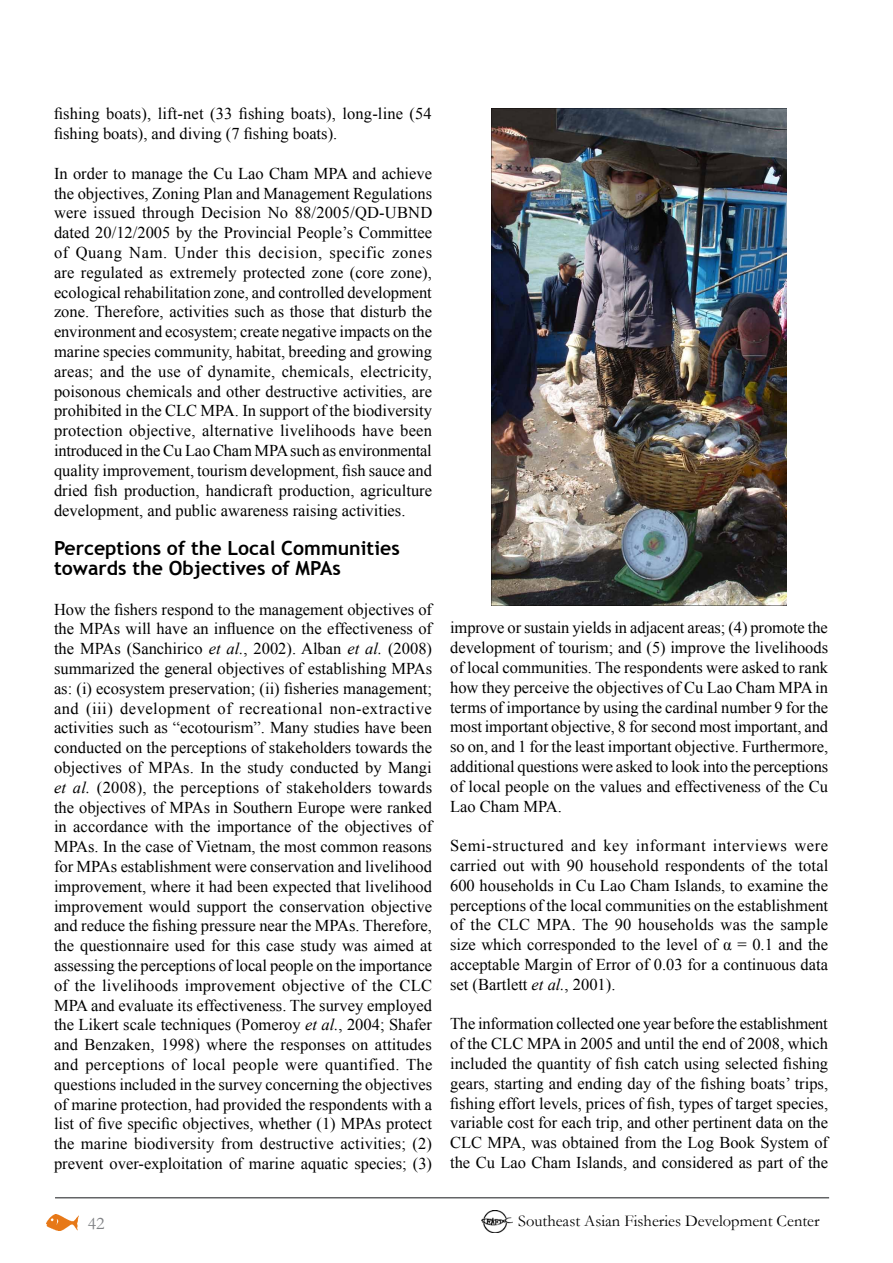
<style>
.page{position:relative;width:893px;height:1263px;background:#fff}
.page>*{position:absolute;margin:0;border:0;box-sizing:border-box;transform-origin:0 0}
.t1{font:700 19.5px/19.8px "Trebuchet MS";color:#000}
.t2{font:18px "Garamond";color:#808285}
.t3{font:16.5px/19.8px "Times New Roman";color:#000;text-align:justify}
.t4{font:16.5px "Garamond";color:#000}
.s1{font-style:italic}
</style>
<div class="page">
<img style="left:47px;top:1214px;width:32px;height:16px">
<img style="left:482px;top:1210px;width:30px;height:22px">
<hr style="left:55px;top:1197px;width:774px;height:1px;background:#636466">
<img style="left:492px;top:108px;width:294px;height:497px">
<p class="t3" style="left:54px;top:104px;width:379px">fishing boats), lift-net (33 fishing boats), long-line (54 fishing boats), and diving (7 fishing boats).</p>
<p class="t3" style="left:54px;top:163px;width:380px">In order to manage the Cu Lao Cham MPA and achieve the objectives, Zoning Plan and Management Regulations were issued through Decision No 88/2005/QD-UBND dated 20/12/2005 by the Provincial People’s Committee of Quang Nam. Under this decision, specific zones are regulated as extremely protected zone (core zone), ecological rehabilitation zone, and controlled development zone. Therefore, activities such as those that disturb the environment and ecosystem; create negative impacts on the marine species community, habitat, breeding and growing areas; and the use of dynamite, chemicals, electricity, poisonous chemicals and other destructive activities, are prohibited in the CLC MPA. In support of the biodiversity protection objective, alternative livelihoods have been introduced in the Cu Lao Cham MPA such as environmental quality improvement, tourism development, fish sauce and dried fish production, handicraft production, agriculture development, and public awareness raising activities.</p>
<p class="t1" style="left:54px;top:538px;width:347px">Perceptions of the Local Communities towards the Objectives of MPAs</p>
<p class="t3" style="left:54px;top:599px;width:380px">How the fishers respond to the management objectives of the MPAs will have an influence on the effectiveness of the MPAs (Sanchirico <span class="s1">et al.</span>, 2002). Alban <span class="s1">et al.</span> (2008) summarized the general objectives of establishing MPAs as: (i) ecosystem preservation; (ii) fisheries management; and (iii) development of recreational non-extractive activities such as “ecotourism”. Many studies have been conducted on the perceptions of stakeholders towards the objectives of MPAs. In the study conducted by Mangi <span class="s1">et al.</span> (2008), the perceptions of stakeholders towards the objectives of MPAs in Southern Europe were ranked in accordance with the importance of the objectives of MPAs. In the case of Vietnam, the most common reasons for MPAs establishment were conservation and livelihood improvement, where it had been expected that livelihood improvement would support the conservation objective and reduce the fishing pressure near the MPAs. Therefore, the questionnaire used for this case study was aimed at assessing the perceptions of local people on the importance of the livelihoods improvement objective of the CLC MPA and evaluate its effectiveness. The survey employed the Likert scale techniques (Pomeroy <span class="s1">et al.</span>, 2004; Shafer and Benzaken, 1998) where the responses on attitudes and perceptions of local people were quantified. The questions included in the survey concerning the objectives of marine protection, had provided the respondents with a list of five specific objectives, whether (1) MPAs protect the marine biodiversity from destructive activities; (2) prevent over-exploitation of marine aquatic species; (3)</p>
<p class="t3" style="left:450px;top:618px;width:380px">improve or sustain yields in adjacent areas; (4) promote the development of tourism; and (5) improve the livelihoods of local communities. The respondents were asked to rank how they perceive the objectives of Cu Lao Cham MPA in terms of importance by using the cardinal number 9 for the most important objective, 8 for second most important, and so on, and 1 for the least important objective. Furthermore, additional questions were asked to look into the perceptions of local people on the values and effectiveness of the Cu Lao Cham MPA.</p>
<p class="t3" style="left:450px;top:835px;width:380px">Semi-structured and key informant interviews were carried out with 90 household respondents of the total 600 households in Cu Lao Cham Islands, to examine the perceptions of the local communities on the establishment of the CLC MPA. The 90 households was the sample size which corresponded to the level of α = 0.1 and the acceptable Margin of Error of 0.03 for a continuous data set (Bartlett <span class="s1">et al.</span>, 2001).</p>
<p class="t3" style="left:450px;top:1014px;width:380px">The information collected one year before the establishment of the CLC MPA in 2005 and until the end of 2008, which included the quantity of fish catch using selected fishing gears, starting and ending day of the fishing boats’ trips, fishing effort levels, prices of fish, types of target species, variable cost for each trip, and other pertinent data on the CLC MPA, was obtained from the Log Book System of the Cu Lao Cham Islands, and considered as part of the</p>
<p class="t2" style="left:88px;top:1212px;width:18px">42</p>
<p class="t4" style="left:518px;top:1210px;width:303px">Southeast Asian Fisheries Development Center</p>
</div>
